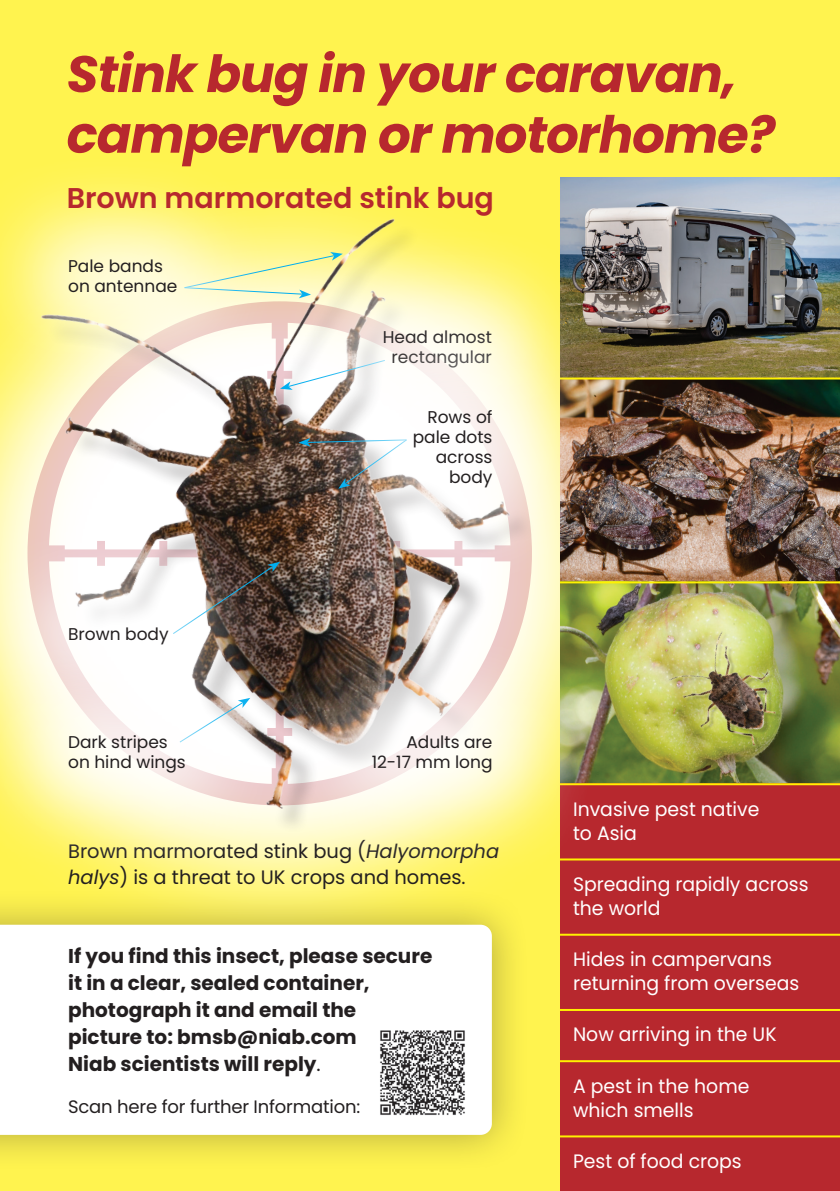
<style>
.page{position:relative;width:840px;height:1191px;background:#fff}
.page>*{position:absolute;margin:0;border:0;box-sizing:border-box;transform-origin:0 0}
.t1{font:italic 700 51.2px/60.6px "Poppins";letter-spacing:-.02em;color:#b7282e}
.t2{font:600 28.6px "Poppins";color:#b7282e}
.t3{font:700 20px/27px "Poppins";color:#231f20}
.t4{font:19.4px/24px "Poppins";color:#fff}
.t5{font:19.4px/26px "Poppins";color:#231f20}
.t6{font:18px "Poppins";letter-spacing:-.01em;color:#231f20}
.t7{font:17px/20px "Poppins";color:#231f20}
.s1{font-style:italic}
.s2{font-weight:400}
</style>
<div class="page">
<div style="left:0;top:0;width:839px;height:1191px;background:#fff34f"></div>
<img style="left:578px;top:178px;width:261px;height:605px">
<div style="left:0;top:887px;width:529px;height:285px;background:#231f20;opacity:.35"></div>
<div style="left:0;top:924px;width:491px;height:210px;background:#fff"></div>
<div style="left:370px;top:1020px;width:104px;height:104px;background:#fff"></div>
<img style="left:380px;top:1030px;width:85px;height:85px">
<img style="left:0;top:177px;width:578px;height:719px">
<svg style="left:298px;top:472px;width:10px;height:17px"></svg>
<div style="left:559px;top:783px;width:280px;height:408px;background:#b7282e"></div>
<hr style="left:559px;top:783px;width:280px;height:2px;background:#fff101">
<hr style="left:559px;top:858px;width:280px;height:2px;background:#fff101">
<hr style="left:559px;top:933px;width:280px;height:2px;background:#fff101">
<hr style="left:559px;top:1009px;width:280px;height:2px;background:#fff101">
<hr style="left:559px;top:1060px;width:280px;height:2px;background:#fff101">
<hr style="left:559px;top:1135px;width:280px;height:2px;background:#fff101">
<svg style="left:272px;top:562px;width:8px;height:66px"></svg>
<hr style="left:559px;top:581px;width:280px;height:2px;background:#fff101">
<hr style="left:559px;top:377px;width:280px;height:2px;background:#fff101">
<div style="left:0;top:152px;width:281px;height:248px;background:#fff;opacity:.8"></div>
<div style="left:279px;top:224px;width:318px;height:248px;background:#fff;opacity:.8"></div>
<div style="left:308px;top:305px;width:291px;height:287px;background:#fff;opacity:.8"></div>
<div style="left:267px;top:628px;width:330px;height:249px;background:#fff;opacity:.8"></div>
<div style="left:0;top:520px;width:272px;height:229px;background:#fff;opacity:.8"></div>
<div style="left:0;top:628px;width:289px;height:249px;background:#fff;opacity:.8"></div>
<img style="left:642px;top:609px;width:166px;height:173px">
<h1 class="t1" style="left:67px;top:44px;width:709px">Stink bug in your caravan, campervan or motorhome?</h1>
<h2 class="t2" style="left:67px;top:181px;width:428px">Brown marmorated stink bug</h2>
<p class="t7" style="left:68px;top:256px;width:111px">Pale bands on antennae</p>
<p class="t7" style="left:68px;top:623px;width:102px">Brown body</p>
<p class="t7" style="left:68px;top:732px;width:119px">Dark stripes on hind wings</p>
<p class="t7" style="left:382px;top:327px;width:110px;text-align:center">Head almost rectangular</p>
<p class="t7" style="left:412px;top:407px;width:81px;text-align:right">Rows of pale dots across body</p>
<p class="t7" style="left:371px;top:732px;width:122px;text-align:right">Adults are<br>12-17 mm long</p>
<p class="t5" style="left:68px;top:838px;width:432px">Brown marmorated stink bug (<span class="s1">Halyomorpha halys</span>) is a threat to UK crops and homes.</p>
<p class="t3" style="left:68px;top:943px;width:365px">If you find this insect, please secure it in a clear, sealed container, photograph it and email the picture to: bmsb@niab.com<br>Niab scientists will reply<span class="s2">.</span></p>
<p class="t6" style="left:68px;top:1096px;width:293px">Scan here for further Information:</p>
<p class="t4" style="left:572px;top:797px;width:188px">Invasive pest native to Asia</p>
<p class="t4" style="left:572px;top:872px;width:237px">Spreading rapidly across the world</p>
<p class="t4" style="left:572px;top:947px;width:228px">Hides in campervans returning from overseas</p>
<p class="t4" style="left:572px;top:1022px;width:205px">Now arriving in the UK</p>
<p class="t4" style="left:572px;top:1074px;width:178px">A pest in the home which smells</p>
<p class="t4" style="left:572px;top:1149px;width:170px">Pest of food crops</p>
</div>
